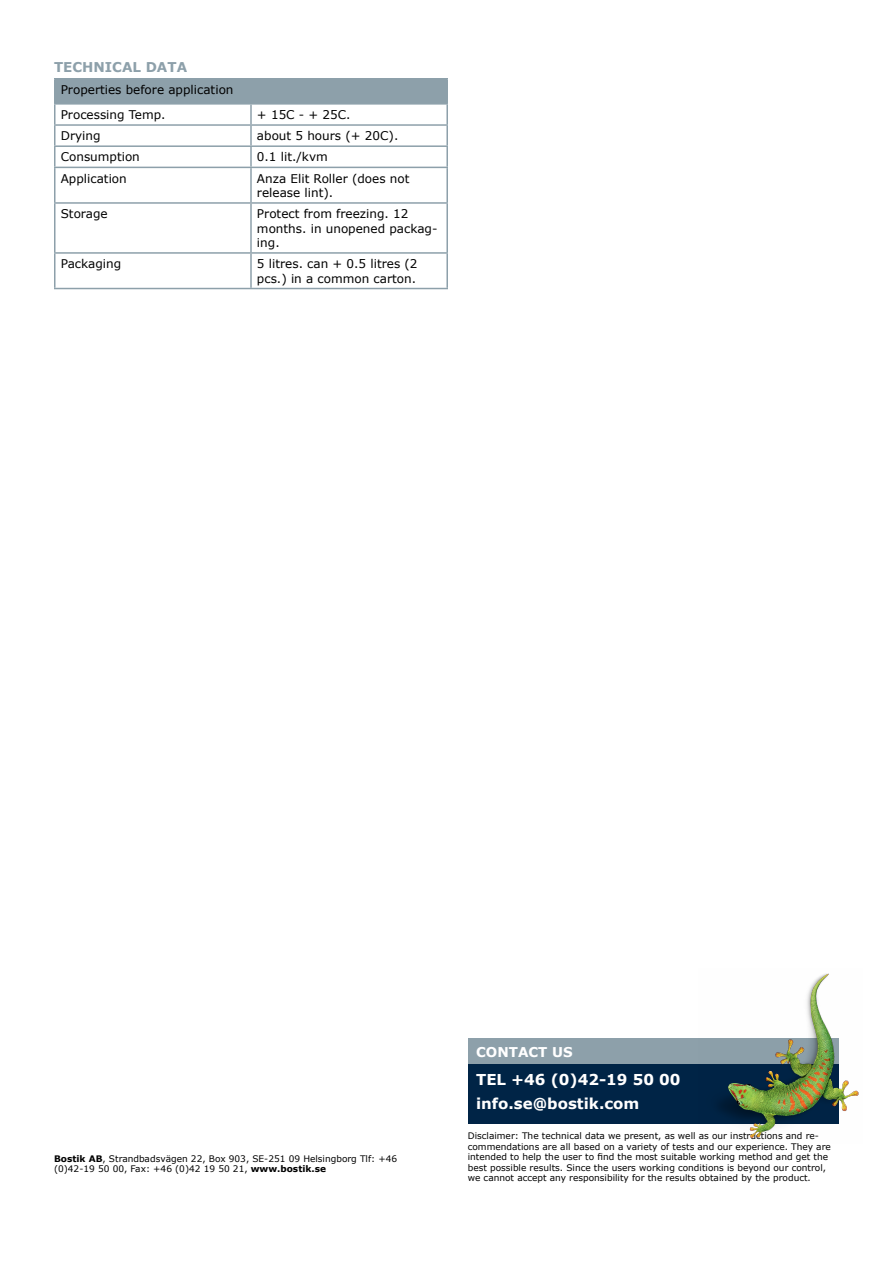
<style>
.page{position:relative;width:893px;height:1263px;background:#fff}
.page>*{position:absolute;margin:0;border:0;box-sizing:border-box;transform-origin:0 0}
.t1{font:700 15px/24px "Verdana";color:#fff}
.t2{font:700 13.5px "Verdana";color:#8da0aa}
.t3{font:700 13.5px "Verdana";color:#fff}
.t4{font:12px/14.4px "Verdana";color:#000}
.t5{font:9px/10.5px "Verdana";color:#000}
.s1{font-weight:700}
</style>
<div class="page">
<hr style="left:54px;top:288px;width:197px;height:1px;background:#8da0aa">
<hr style="left:251px;top:288px;width:197px;height:1px;background:#8da0aa">
<hr style="left:54px;top:147px;width:2px;height:20px;background:#8da0aa">
<hr style="left:54px;top:168px;width:2px;height:34px;background:#8da0aa">
<hr style="left:54px;top:204px;width:2px;height:48px;background:#8da0aa">
<hr style="left:54px;top:254px;width:2px;height:34px;background:#8da0aa">
<hr style="left:54px;top:78px;width:197px;height:2px;background:#8da0aa">
<hr style="left:251px;top:78px;width:197px;height:2px;background:#8da0aa">
<hr style="left:54px;top:145px;width:197px;height:2px;background:#8da0aa">
<hr style="left:251px;top:145px;width:197px;height:2px;background:#8da0aa">
<hr style="left:54px;top:167px;width:197px;height:1px;background:#8da0aa">
<hr style="left:251px;top:167px;width:197px;height:1px;background:#8da0aa">
<hr style="left:54px;top:202px;width:197px;height:2px;background:#8da0aa">
<hr style="left:251px;top:202px;width:197px;height:2px;background:#8da0aa">
<hr style="left:54px;top:252px;width:197px;height:2px;background:#8da0aa">
<hr style="left:251px;top:252px;width:197px;height:2px;background:#8da0aa">
<svg style="left:54px;top:79px;width:394px;height:66px"></svg>
<hr style="left:250px;top:147px;width:2px;height:20px;background:#8da0aa">
<hr style="left:446px;top:147px;width:2px;height:20px;background:#8da0aa">
<hr style="left:250px;top:168px;width:2px;height:34px;background:#8da0aa">
<hr style="left:446px;top:168px;width:2px;height:34px;background:#8da0aa">
<hr style="left:250px;top:204px;width:2px;height:48px;background:#8da0aa">
<hr style="left:446px;top:204px;width:2px;height:48px;background:#8da0aa">
<hr style="left:250px;top:254px;width:2px;height:34px;background:#8da0aa">
<hr style="left:446px;top:254px;width:2px;height:34px;background:#8da0aa">
<div style="left:469px;top:1063px;width:370px;height:61px;background:#002446"></div>
<div style="left:469px;top:1038px;width:370px;height:26px;background:#8da0aa"></div>
<img style="left:719px;top:973px;width:140px;height:165px">
<h2 class="t2" style="left:54px;top:58px;width:135px">TECHNICAL DATA</h2>
<h3 class="t4" style="left:61px;top:77px;width:174px;line-height:25px">Properties before application<br>Processing Temp.</h3>
<h3 class="t4" style="left:257px;top:107px;width:95px">+ 15C - + 25C.</h3>
<h3 class="t4" style="left:61px;top:128px;width:41px">Drying</h3>
<h3 class="t4" style="left:257px;top:128px;width:143px">about 5 hours (+ 20C).</h3>
<h3 class="t4" style="left:61px;top:150px;width:81px">Consumption</h3>
<h3 class="t4" style="left:257px;top:150px;width:72px">0.1 lit./kvm</h3>
<h3 class="t4" style="left:61px;top:171px;width:68px">Application</h3>
<h3 class="t4" style="left:257px;top:171px;width:154px">Anza Elit Roller (does not release lint).</h3>
<h3 class="t4" style="left:61px;top:206px;width:48px">Storage</h3>
<h3 class="t4" style="left:257px;top:206px;width:182px">Protect from freezing. 12 months. in unopened packag&shy;ing.</h3>
<h3 class="t4" style="left:61px;top:256px;width:62px">Packaging</h3>
<h3 class="t4" style="left:257px;top:256px;width:162px">5 litres. can + 0.5 litres (2 pcs.) in a common carton.</h3>
<p class="t5" style="left:54px;top:1153px;width:345px"><span class="s1">Bostik AB</span>, Strandbadsvägen 22, Box 903, SE-251 09 Helsingborg Tlf: +46 (0)42-19 50 00, Fax: +46 (0)42 19 50 21, <span class="s1">www.bostik.se</span></p>
<h2 class="t3" style="left:476px;top:1042px;width:98px">CONTACT US</h2>
<h1 class="t1" style="left:476px;top:1067px;width:206px">TEL +46 (0)42-19 50 00 info.se@bostik.com</h1>
<p class="t5" style="left:468px;top:1130px;width:365px">Disclaimer: The technical data we present, as well as our instructions and re&shy;commendations are all based on a variety of tests and our experience. They are intended to help the user to find the most suitable working method and get the best possible results. Since the users working conditions is beyond our control, we cannot accept any responsibility for the results obtained by the product.</p>
</div>
